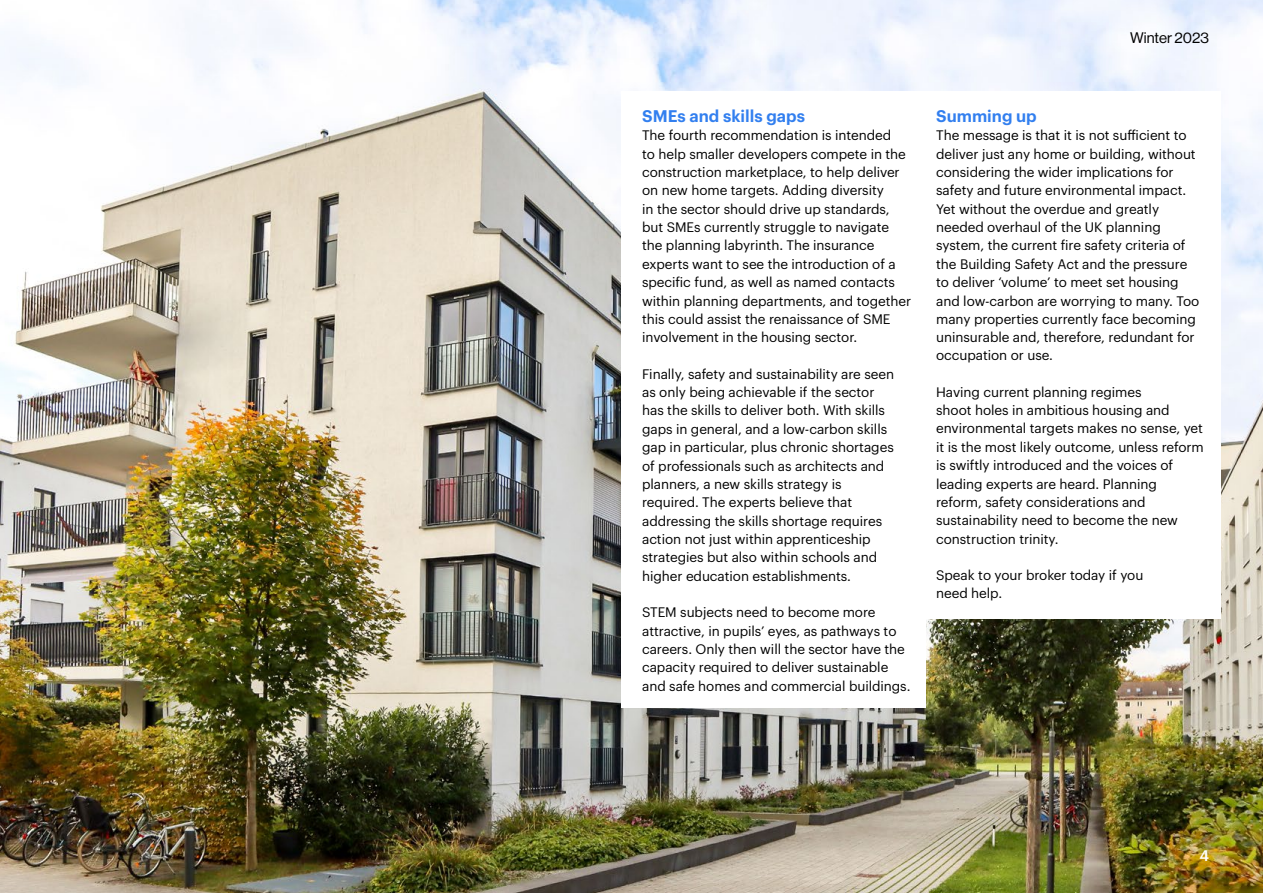
<style>
.page{position:relative;width:1263px;height:893px;background:#fff}
.page>*{position:absolute;margin:0;border:0;box-sizing:border-box;transform-origin:0 0}
.t1{font:600 16.5px "Graphik";color:#327fef}
.t2{font:15px "N Haas Grotesk DS Pro 55 Rg";color:#000}
.t3{font:500 15px "Graphik";color:#fff}
.t4{font:13.5px/18.3px "Graphik";letter-spacing:-.005em;color:#000}
</style>
<div class="page">
<img style="left:0;top:0;width:1263px;height:893px">
<div style="left:621px;top:91px;width:304px;height:617px;background:#fff"></div>
<div style="left:915px;top:91px;width:305px;height:528px;background:#fff"></div>
<p class="t2" style="left:1130px;top:30px;width:80px">Winter 2023</p>
<p class="t1" style="left:642px;top:103px;width:164px">SMEs and skills gaps</p>
<p class="t4" style="left:642px;top:125px;width:270px">The fourth recommendation is intended<br>to help smaller developers compete in the construction marketplace, to help deliver on new home targets. Adding diversity<br>in the sector should drive up standards, but SMEs currently struggle to navigate the planning labyrinth. The insurance experts want to see the introduction of a specific fund, as well as named contacts within planning departments, and together this could assist the renaissance of SME involvement in the housing sector.</p>
<p class="t4" style="left:642px;top:363px;width:253px">Finally, safety and sustainability are seen as only being achievable if the sector has the skills to deliver both. With skills gaps in general, and a low-carbon skills gap in particular, plus chronic shortages of professionals such as architects and planners, a new skills strategy is required. The experts believe that addressing the skills shortage requires action not just within apprenticeship strategies but also within schools and higher education establishments.</p>
<p class="t4" style="left:642px;top:602px;width:270px">STEM subjects need to become more attractive, in pupils’ eyes, as pathways to careers. Only then will the sector have the capacity required to deliver sustainable and safe homes and commercial buildings.</p>
<p class="t1" style="left:936px;top:103px;width:102px">Summing up</p>
<p class="t4" style="left:936px;top:125px;width:265px">The message is that it is not sufficient to deliver just any home or building, without considering the wider implications for safety and future environmental impact.<br>Yet without the overdue and greatly needed overhaul of the UK planning system, the current fire safety criteria of the Building Safety Act and the pressure to deliver ‘volume’ to meet set housing and low-carbon are worrying to many. Too many properties currently face becoming uninsurable and, therefore, redundant for occupation or use.</p>
<p class="t4" style="left:936px;top:381px;width:269px">Having current planning regimes<br>shoot holes in ambitious housing and environmental targets makes no sense, yet it is the most likely outcome, unless reform is swiftly introduced and the voices of leading experts are heard. Planning reform, safety considerations and sustainability need to become the new construction trinity.</p>
<p class="t4" style="left:936px;top:565px;width:209px">Speak to your broker today if you need help.</p>
<p class="t3" style="left:1199px;top:844px;width:11px">4</p>
</div>
